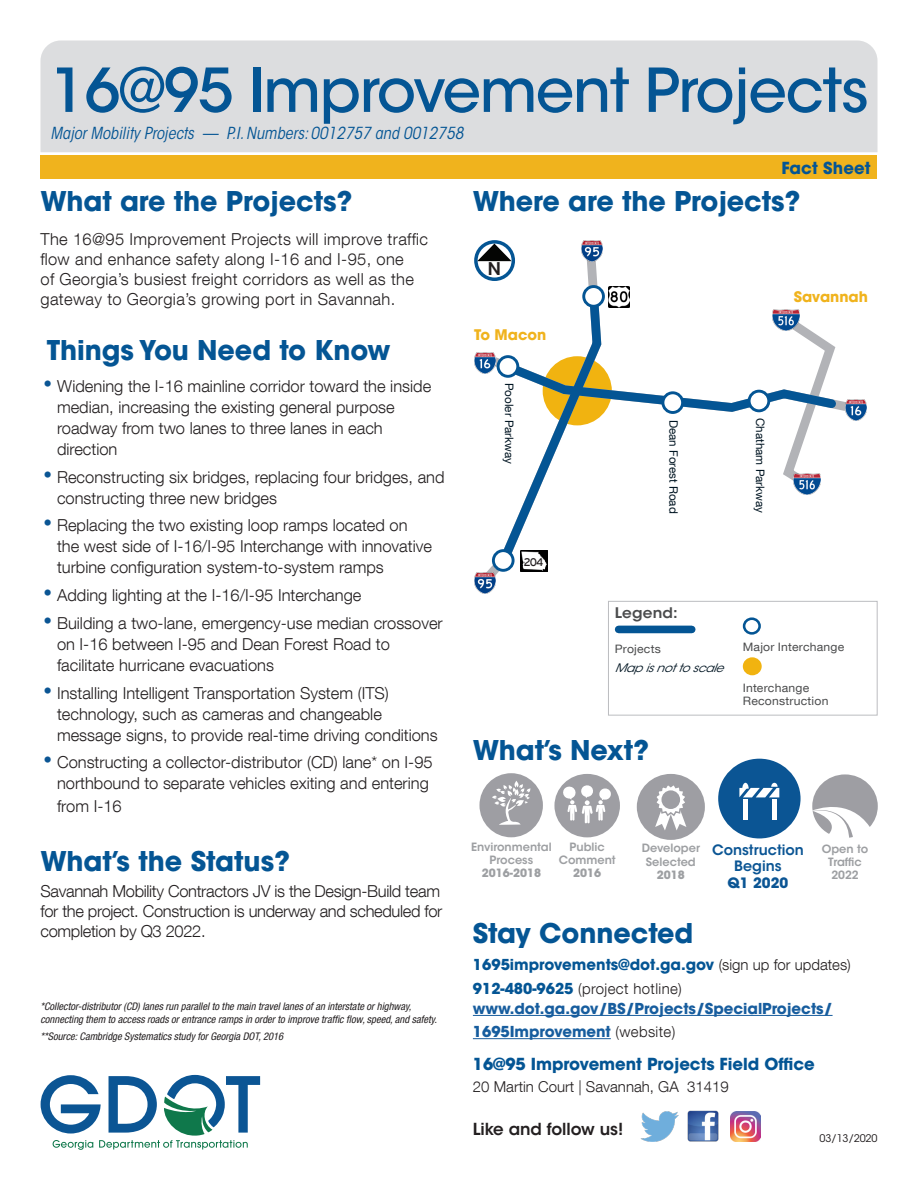
<style>
.page{position:relative;width:918px;height:1188px;background:#fff}
.page>*{position:absolute;margin:0;border:0;box-sizing:border-box;transform-origin:0 0}
.t1{font:500 60px "ITC Avant Garde Std";letter-spacing:-.02em;color:#045594}
.t2{font:700 27px "ITC Avant Garde Std";letter-spacing:-.005em;color:#045594}
.t3{font:600 17.4px "ITC Avant Garde Std";color:#231f20}
.t4{font:300 16.5px/21px "Helvetica Neue LT Com";color:#231f20}
.t5{font:300 16.5px/19.8px "Helvetica Neue LT Com";letter-spacing:.02em;color:#231f20}
.t6{font:300 16.5px/19.8px "Helvetica Neue LT Com";letter-spacing:-.02em;color:#231f20}
.t7{font:italic condensed 16.5px "ITC Avant Garde Std";color:#045594}
.t8{font:700 16.5px "ITC Avant Garde Std";letter-spacing:-.005em;color:#045594}
.t9{font:600 16.5px "ITC Avant Garde Std";letter-spacing:-.005em;color:#231f20}
.t10{font:700 15px "ITC Avant Garde Std";letter-spacing:-.005em;color:#175d9e}
.t11{font:700 15px "ITC Avant Garde Std";color:#045594}
.t12{font:300 15px "Helvetica Neue LT Com";color:#231f20}
.t13{font:300 15px "Helvetica Neue LT Com";letter-spacing:.025em;color:#231f20}
.t14{font:700 14.55px "ITC Avant Garde Std";color:#f0b31d}
.t15{font:600 14.55px "ITC Avant Garde Std";letter-spacing:.01em;color:#4b4c4d;scale:1.05 1}
.t16{font:600 14.25px "ITC Avant Garde Std";color:#0b5594}
.t17{font:700 14.25px "ITC Avant Garde Std";color:#0b5594}
.t18{font:11.55px/13px "Helvetica Neue LT Com";letter-spacing:.015em;color:#4b4c4d;scale:1.05 1}
.t19{font:11.55px "Helvetica Neue LT Com";color:#001522}
.t20{font:italic 11.55px "ITC Avant Garde Std";letter-spacing:-.02em;color:#001522;scale:1.05 1}
.t21{font:600 11.4px "ITC Avant Garde Std";color:#9d9fa2}
.t22{font:700 11.4px "ITC Avant Garde Std";color:#9d9fa2}
.t23{font:11.1px "Interstate";color:#231f20}
.t24{font:italic condensed 10.5px/13.5px "Helvetica Neue LT Com";color:#231f20}
.t25{font:10.5px "ITC Avant Garde Std";letter-spacing:-.02em;color:#231f20}
.s1{font-family:"ITC Avant Garde Std";font-weight:600;font-size:22.5px;color:#0b5594}
.s2{font-family:"Helvetica Neue LT Com";font-weight:300;color:#231f20}
.s3{font-family:"ITC Avant Garde Std";font-weight:700;color:#045594}
</style>
<div class="page">
<div style="left:40px;top:40px;width:838px;height:112px;background:#dcdddf"></div>
<div style="left:619px;top:626px;width:73px;height:7px;background:#045594"></div>
<div style="left:743px;top:617px;width:18px;height:18px;border:3px solid #045594;border-radius:50%"></div>
<div style="left:743px;top:657px;width:19px;height:18px;background:#f1b310;border-radius:50%"></div>
<div style="left:608px;top:601px;width:269px;height:114px;border:1px solid #bcbdc0"></div>
<svg style="left:474px;top:241px;width:124px;height:345px"></svg>
<img style="left:474px;top:352px;width:4px;height:21px">
<img style="left:855px;top:400px;width:11px;height:21px">
<div style="left:492px;top:549px;width:23px;height:23px;border:3px solid #045594;border-radius:50%"></div>
<svg style="left:478px;top:285px;width:377px;height:285px"></svg>
<div style="left:498px;top:357px;width:20px;height:19px;background:#fff;border-radius:50%"></div>
<div style="left:497px;top:355px;width:22px;height:23px;border:3px solid #045594;border-radius:50%"></div>
<div style="left:749px;top:391px;width:20px;height:20px;background:#fff;border-radius:50%"></div>
<div style="left:748px;top:390px;width:22px;height:22px;border:3px solid #045594;border-radius:50%"></div>
<div style="left:663px;top:393px;width:20px;height:19px;background:#fff;border-radius:50%"></div>
<div style="left:661px;top:391px;width:23px;height:23px;border:3px solid #045594;border-radius:50%"></div>
<img style="left:581px;top:240px;width:22px;height:21px">
<img style="left:474px;top:573px;width:21px;height:21px">
<img style="left:773px;top:310px;width:26px;height:21px">
<img style="left:794px;top:473px;width:26px;height:21px">
<div style="left:474px;top:240px;width:41px;height:41px;border:3px solid #045594;border-radius:50%"></div>
<svg style="left:477px;top:244px;width:35px;height:17px"></svg>
<svg style="left:41px;top:1075px;width:219px;height:75px"></svg>
<img style="left:687px;top:1110px;width:32px;height:32px">
<img style="left:731px;top:1111px;width:29px;height:30px">
<img style="left:641px;top:1111px;width:37px;height:31px">
<hr style="left:473px;top:1015px;width:360px;height:1px;background:#175d9e">
<hr style="left:473px;top:1038px;width:138px;height:1px;background:#175d9e">
<div style="left:479px;top:773px;width:64px;height:64px;background:#9e9ea3;border-radius:50%"></div>
<svg style="left:492px;top:781px;width:38px;height:44px"></svg>
<div style="left:554px;top:774px;width:66px;height:63px;background:#9e9ea3;border-radius:50%"></div>
<svg style="left:563px;top:785px;width:48px;height:38px"></svg>
<div style="left:718px;top:759px;width:83px;height:79px;background:#0b5594;border-radius:50%"></div>
<div style="left:743px;top:799px;width:5px;height:20px;background:#fff"></div>
<hr style="left:772px;top:799px;width:4px;height:20px;background:#fff">
<svg style="left:739px;top:783px;width:40px;height:14px"></svg>
<svg style="left:812px;top:774px;width:66px;height:64px"></svg>
<div style="left:40px;top:156px;width:838px;height:23px;background:#f0b31d"></div>
<div style="left:637px;top:774px;width:68px;height:66px;background:#9e9ea3;border-radius:50%"></div>
<svg style="left:655px;top:785px;width:32px;height:45px"></svg>
<div style="left:661px;top:790px;width:19px;height:19px;background:#9e9ea3;border-radius:50%"></div>
<p class="t1" style="left:51px;top:53px;width:820px">16@95 Improvement Projects</p>
<p class="t7" style="left:51px;top:123px;width:414px">Major Mobility Projects — P.I. Numbers: 0012757 and 0012758</p>
<p class="t2" style="left:40px;top:184px;width:313px">What are the Projects?</p>
<p class="t5" style="left:40px;top:229px;width:389px">The 16@95 Improvement Projects will improve traffic flow and enhance safety along I-16 and I-95, one<br>of Georgia’s busiest freight corridors as well as the gateway to Georgia’s growing port in Savannah.</p>
<p class="t2" style="left:47px;top:333px;width:345px">Things You Need to Know</p>
<p class="t4" style="left:57px;top:375px;width:376px;text-indent:-16px"><span class="s1">•</span>Widening the I-16 mainline corridor toward the inside median, increasing the existing general purpose roadway from two lanes to three lanes in each direction</p>
<p class="t4" style="left:57px;top:466px;width:389px;text-indent:-16px"><span class="s1">•</span>Reconstructing six bridges, replacing four bridges, and constructing three new bridges</p>
<p class="t4" style="left:57px;top:515px;width:376px;text-indent:-16px"><span class="s1">•</span>Replacing the two existing loop ramps located on the west side of I-16/I-95 Interchange with innovative turbine configuration system-to-system ramps</p>
<p class="t4" style="left:40px;top:584px;width:322px"><span class="s1">•</span>Adding lighting at the I-16/I-95 Interchange</p>
<p class="t4" style="left:57px;top:612px;width:387px;text-indent:-16px"><span class="s1">•</span>Building a two-lane, emergency-use median crossover on I-16 between I-95 and Dean Forest Road to facilitate hurricane evacuations</p>
<p class="t4" style="left:57px;top:682px;width:382px;text-indent:-16px"><span class="s1">•</span>Installing Intelligent Transportation System (ITS) technology, such as cameras and changeable message signs, to provide real-time driving conditions</p>
<p class="t4" style="left:40px;top:752px;width:394px;text-align:right"><span class="s1">•</span>Constructing a collector-distributor (CD) lane* on I-95 northbound to separate vehicles exiting and entering</p>
<p class="t4" style="left:57px;top:795px;width:66px">from I-16</p>
<p class="t2" style="left:40px;top:843px;width:251px">What’s the Status?</p>
<p class="t6" style="left:40px;top:881px;width:404px">Savannah Mobility Contractors JV is the Design-Build team for the project. Construction is underway and scheduled for completion by Q3 2022.</p>
<p class="t24" style="left:40px;top:999px;width:398px">*Collector-distributor (CD) lanes run parallel to the main travel lanes of an interstate or highway, connecting them to access roads or entrance ramps in order to improve traffic flow, speed, and safety.</p>
<p class="t24" style="left:40px;top:1030px;width:244px">**Source: Cambridge Systematics study for Georgia DOT, 2016</p>
<p class="t8" style="left:781px;top:157px;width:91px">Fact Sheet</p>
<p class="t2" style="left:473px;top:184px;width:329px">Where are the Projects?</p>
<p class="t3" style="left:488px;top:258px;width:15px">N</p>
<p class="t14" style="left:474px;top:325px;width:74px">To Macon</p>
<p class="t19" style="left:516px;top:383px;width:83px;rotate:90deg">Pooler Parkway</p>
<p class="t23" style="left:524px;top:556px;width:21px">204</p>
<p class="t14" style="left:794px;top:287px;width:76px">Savannah</p>
<p class="t19" style="left:681px;top:420px;width:96px;rotate:90deg">Dean Forest Road</p>
<p class="t19" style="left:767px;top:418px;width:97px;rotate:90deg">Chatham Parkway</p>
<p class="t15" style="left:615px;top:604px;width:61px">Legend:</p>
<p class="t18" style="left:615px;top:642px;width:45px">Projects</p>
<p class="t20" style="left:615px;top:661px;width:108px">Map isnot to scale</p>
<p class="t18" style="left:743px;top:640px;width:98px">Major Interchange</p>
<p class="t18" style="left:743px;top:681px;width:83px">Interchange<br>Reconstruction</p>
<p class="t2" style="left:473px;top:733px;width:178px">What’s Next?</p>
<p class="t21" style="left:471px;top:839px;width:82px">Environmental</p>
<p class="t21" style="left:490px;top:852px;width:45px">Process</p>
<p class="t22" style="left:482px;top:865px;width:61px">2016-2018</p>
<p class="t21" style="left:570px;top:839px;width:37px">Public</p>
<p class="t21" style="left:559px;top:852px;width:59px">Comment</p>
<p class="t22" style="left:573px;top:865px;width:30px">2016</p>
<p class="t21" style="left:642px;top:841px;width:60px">Developer</p>
<p class="t21" style="left:646px;top:854px;width:51px">Selected</p>
<p class="t22" style="left:657px;top:867px;width:30px">2018</p>
<p class="t16" style="left:712px;top:841px;width:93px">Construction</p>
<p class="t16" style="left:734px;top:857px;width:49px">Begins</p>
<p class="t17" style="left:728px;top:873px;width:62px">Q1 2020</p>
<p class="t21" style="left:822px;top:842px;width:48px">Open to</p>
<p class="t21" style="left:828px;top:855px;width:35px">Traffic</p>
<p class="t21" style="left:831px;top:868px;width:29px">2022</p>
<p class="t2" style="left:473px;top:916px;width:222px">Stay Connected</p>
<p class="t11" style="left:473px;top:955px;width:380px">1695improvements@dot.ga.gov <span class="s2">(sign up for updates)</span></p>
<p class="t13" style="left:473px;top:979px;width:210px"><span class="s3">912-480-9625</span> (project hotline)</p>
<p class="t10" style="left:473px;top:999px;width:361px">www.dot.ga.gov/BS/Projects/SpecialProjects/</p>
<p class="t10" style="left:473px;top:1022px;width:204px">1695Improvement <span class="s2">(website)</span></p>
<p class="t8" style="left:473px;top:1054px;width:343px">16@95 Improvement Projects Field Office</p>
<p class="t12" style="left:473px;top:1077px;width:257px">20 Martin Court | Savannah, GA 31419</p>
<p class="t9" style="left:473px;top:1118px;width:152px">Like and follow us!</p>
<p class="t25" style="left:820px;top:1132px;width:59px">03/13/2020</p>
</div>
